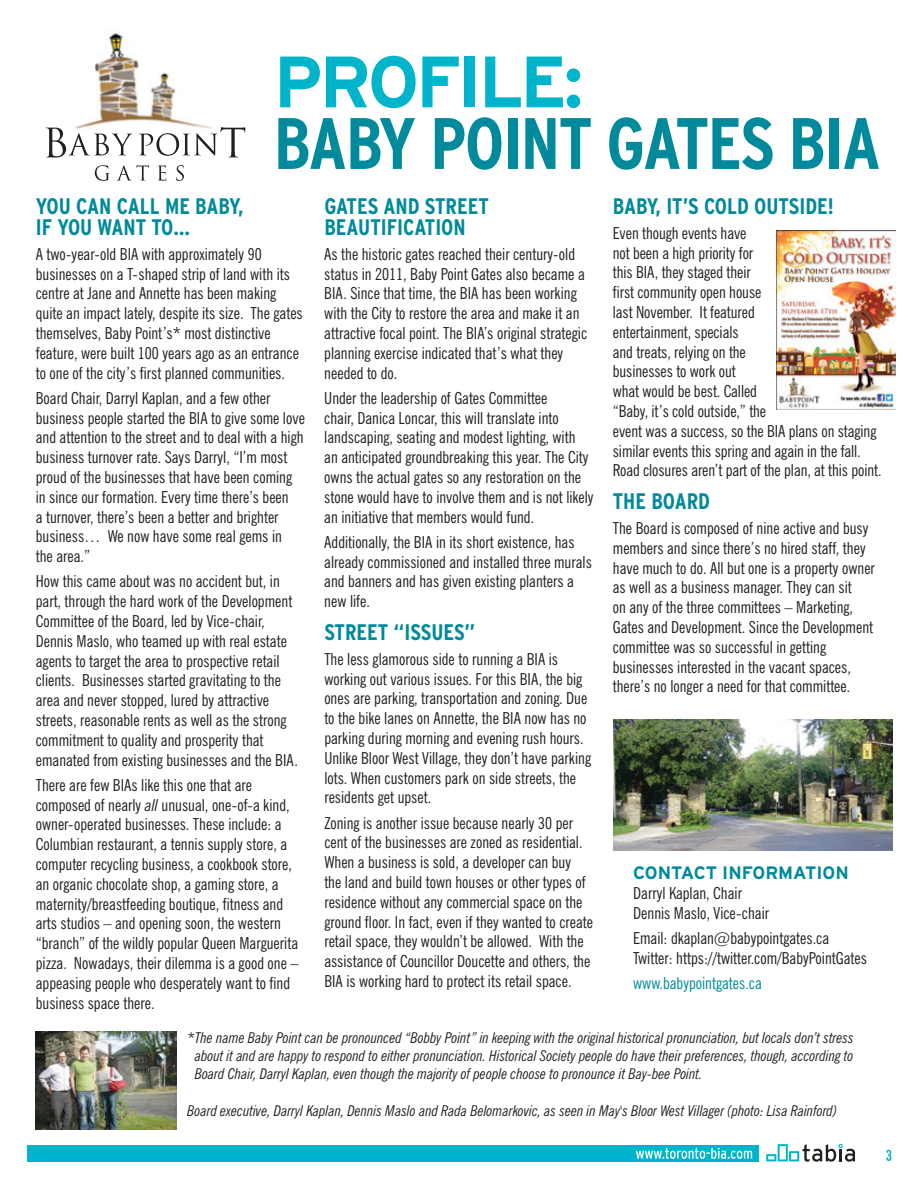
<style>
.page{position:relative;width:918px;height:1188px;background:#fff}
.page>*{position:absolute;margin:0;border:0;box-sizing:border-box;transform-origin:0 0}
.t1{font:700 condensed 72.6px "Interstate";letter-spacing:-.02em;color:#008a9b}
.t2{font:700 72.6px "Interstate";letter-spacing:-.05em;color:#00b5cb}
.t3{font:700 condensed 22.5px/21px "Interstate";color:#008a9b}
.t4{font:700 18px "Interstate";color:#008a9b}
.t5{font:condensed 16.5px/19.8px "News Gothic BT";color:#231f20}
.t6{font:condensed 16.5px "News Gothic BT";color:#008a9b}
.t7{font:italic condensed 15px/18px "News Gothic BT";color:#231f20;text-align:justify}
.s1{font-style:italic}
</style>
<div class="page">
<div style="left:27px;top:1145px;width:731px;height:17px;background:#00b5cb"></div>
<svg style="left:766px;top:1144px;width:89px;height:18px"></svg>
<svg style="left:886px;top:1150px;width:5px;height:11px"></svg>
<svg style="left:636px;top:1148px;width:116px;height:11px"></svg>
<img style="left:776px;top:231px;width:119px;height:178px">
<img style="left:35px;top:1031px;width:142px;height:99px">
<img style="left:614px;top:720px;width:278px;height:130px">
<img style="left:75px;top:33px;width:135px;height:95px">
<svg style="left:46px;top:128px;width:87px;height:30px"></svg>
<svg style="left:139px;top:127px;width:106px;height:30px"></svg>
<svg style="left:95px;top:165px;width:15px;height:16px"></svg>
<svg style="left:116px;top:165px;width:33px;height:16px"></svg>
<svg style="left:158px;top:165px;width:8px;height:16px"></svg>
<svg style="left:176px;top:165px;width:8px;height:16px"></svg>
<h1 class="t2" style="left:274px;top:41px;width:311px">PROFILE:</h1>
<h1 class="t1" style="left:274px;top:103px;width:609px">BABY POINT GATES BIA</h1>
<h2 class="t3" style="left:36px;top:195px;width:209px">YOU CAN CALL ME BABY,<br>IF YOU WANT TO…</h2>
<p class="t5" style="left:36px;top:244px;width:269px">A two-year-old BIA with approximately 90 businesses on a T-shaped strip of land with its centre at Jane and Annette has been making quite an impact lately, despite its size. The gates themselves, Baby Point’s* most distinctive feature, were built 100 years ago as an entrance to one of the city’s first planned communities.</p>
<p class="t5" style="left:36px;top:388px;width:271px">Board Chair, Darryl Kaplan, and a few other business people started the BIA to give some love and attention to the street and to deal with a high business turnover rate. Says Darryl, “I’m most proud of the businesses that have been coming in since our formation. Every time there’s been<br>a turnover, there’s been a better and brighter business… We now have some real gems in<br>the area.”</p>
<p class="t5" style="left:36px;top:571px;width:264px">How this came about was no accident but, in part, through the hard work of the Development Committee of the Board, led by Vice-chair, Dennis Maslo, who teamed up with real estate agents to target the area to prospective retail clients. Businesses started gravitating to the area and never stopped, lured by attractive streets, reasonable rents as well as the strong commitment to quality and prosperity that emanated from existing businesses and the BIA.</p>
<p class="t5" style="left:36px;top:775px;width:264px">There are few BIAs like this one that are composed of nearly <span class="s1">all</span> unusual, one-of-a kind, owner-operated businesses. These include: a Columbian restaurant, a tennis supply store, a computer recycling business, a cookbook store, an organic chocolate shop, a gaming store, a maternity/breastfeeding boutique, fitness and arts studios – and opening soon, the western “branch” of the wildly popular Queen Marguerita pizza. Nowadays, their dilemma is a good one – appeasing people who desperately want to find business space there.</p>
<h2 class="t3" style="left:324px;top:195px;width:164px">GATES AND STREET<br>BEAUTI FICATION</h2>
<p class="t5" style="left:324px;top:244px;width:264px">As the historic gates reached their century-old status in 2011, Baby Point Gates also became a BIA. Since that time, the BIA has been working with the City to restore the area and make it an attractive focal point. The BIA’s original strategic planning exercise indicated that’s what they needed to do.</p>
<p class="t5" style="left:324px;top:388px;width:271px">Under the leadership of Gates Committee<br>chair, Danica Loncar, this will translate into landscaping, seating and modest lighting, with<br>an anticipated groundbreaking this year. The City owns the actual gates so any restoration on the stone would have to involve them and is not likely an initiative that members would fund.</p>
<p class="t5" style="left:324px;top:532px;width:269px">Additionally, the BIA in its short existence, has already commissioned and installed three murals and banners and has given existing planters a new life.</p>
<h2 class="t3" style="left:324px;top:621px;width:152px">STREET “ISSUES”</h2>
<p class="t5" style="left:324px;top:649px;width:268px">The less glamorous side to running a BIA is working out various issues. For this BIA, the big ones are parking, transportation and zoning. Due to the bike lanes on Annette, the BIA now has no parking during morning and evening rush hours.<br>Unlike Bloor West Village, they don’t have parking lots. When customers park on side streets, the residents get upset.</p>
<p class="t5" style="left:324px;top:813px;width:270px">Zoning is another issue because nearly 30 per cent of the businesses are zoned as residential.<br>When a business is sold, a developer can buy<br>the land and build town houses or other types of residence without any commercial space on the ground floor. In fact, even if they wanted to create retail space, they wouldn’t be allowed. With the assistance of Councillor Doucette and others, the BIA is working hard to protect its retail space.</p>
<h2 class="t3" style="left:613px;top:195px;width:223px">BABY, IT’S COLD OUTSIDE!</h2>
<p class="t5" style="left:613px;top:223px;width:270px">Even though events have<br>not been a high priority for<br>this BIA, they staged their<br>first community open house<br>last November. It featured<br>entertainment, specials<br>and treats, relying on the<br>businesses to work out<br>what would be best. Called<br>“Baby, it’s cold outside,” the<br>event was a success, so the BIA plans on staging similar events this spring and again in the fall.<br>Road closures aren’t part of the plan, at this point.</p>
<h2 class="t3" style="left:613px;top:490px;width:99px">THE BOARD</h2>
<p class="t5" style="left:613px;top:518px;width:264px">The Board is composed of nine active and busy members and since there’s no hired staff, they have much to do. All but one is a property owner as well as a business manager. They can sit<br>on any of the three committees – Marketing, Gates and Development. Since the Development committee was so successful in getting businesses interested in the vacant spaces, there’s no longer a need for that committee.</p>
<p class="t4" style="left:633px;top:863px;width:217px">CONTACT I NFORMATION</p>
<p class="t5" style="left:633px;top:883px;width:137px">Darryl Kaplan, Chair<br>Dennis Maslo, Vice-chair</p>
<p class="t5" style="left:633px;top:928px;width:235px">Email: dkaplan@babypointgates.ca<br>Twitter: https://twitter.com/BabyPointGates</p>
<p class="t6" style="left:633px;top:973px;width:130px">www.babypointgates.ca</p>
<p class="t7" style="left:195px;top:1029px;width:661px;text-indent:-8px">*The name Baby Point can be pronounced “Bobby Point” in keeping with the original historical pronunciation, but locals don’t stress about it and are happy to respond to either pronunciation. Historical Society people do have their preferences, though, according to Board Chair, Darryl Kaplan, even though the majority of people choose to pronounce it Bay-bee Point.</p>
<p class="t7" style="left:187px;top:1102px;width:651px">Board executive, Darryl Kaplan, Dennis Maslo and Rada Belomarkovic, as seen in May's Bloor West Villager (photo: Lisa Rainford)</p>
</div>
